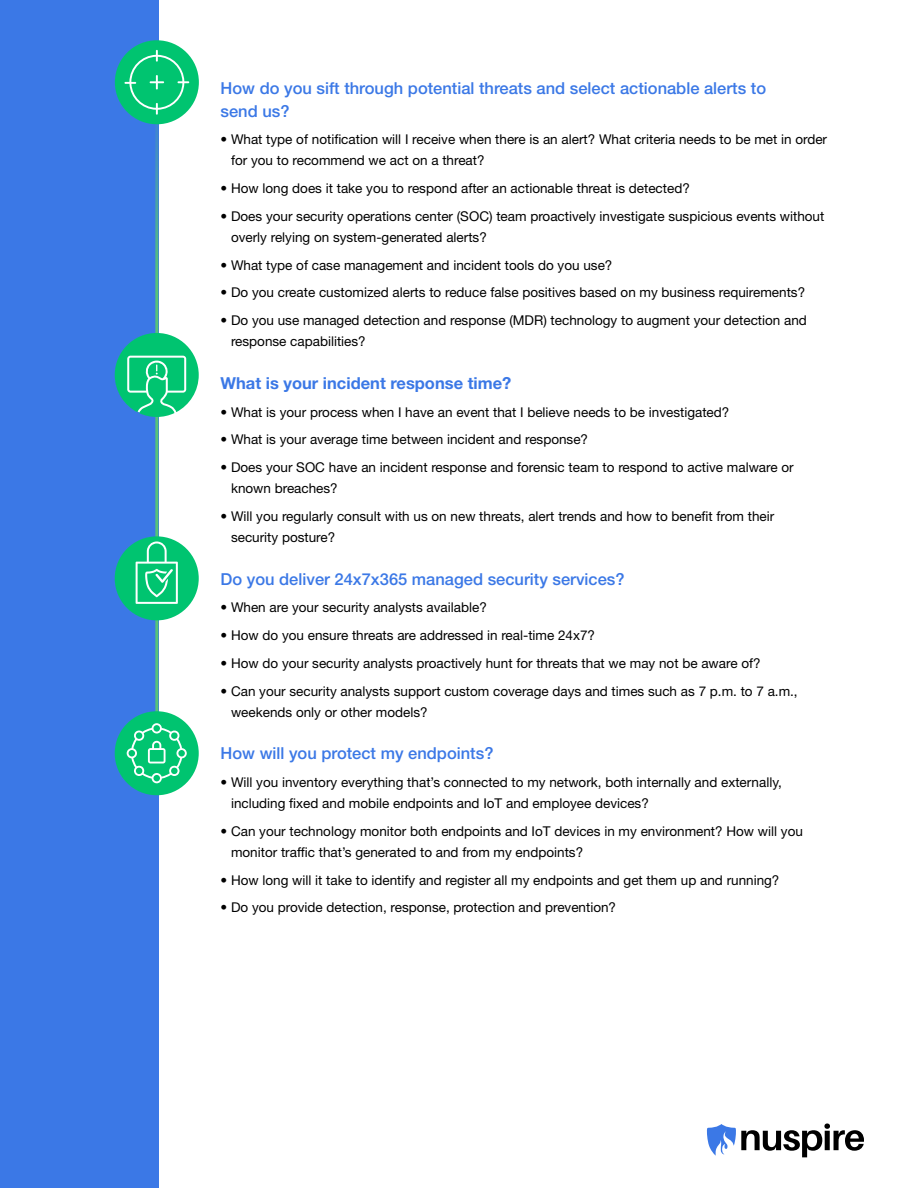
<style>
.page{position:relative;width:918px;height:1188px;background:#fff}
.page>*{position:absolute;margin:0;border:0;box-sizing:border-box;transform-origin:0 0}
.t1{font:500 16.5px/22.5px "Helvetica Neue LT Std";color:#3b78e6}
.t2{font:700 16.5px "Helvetica Neue LT Std";color:#3b78e6}
.t3{font:13.5px/21px "Helvetica Neue LT Std";color:#000}
</style>
<div class="page">
<svg style="left:707px;top:1123px;width:157px;height:34px"></svg>
<div style="left:0;top:0;width:158px;height:1188px;background:#3b78e6"></div>
<hr style="left:155px;top:92px;width:3px;height:681px;background:#57c377">
<svg style="left:115px;top:536px;width:84px;height:84px"></svg>
<svg style="left:115px;top:711px;width:84px;height:84px"></svg>
<svg style="left:115px;top:40px;width:84px;height:84px"></svg>
<svg style="left:115px;top:333px;width:84px;height:84px"></svg>
<p class="t1" style="left:221px;top:77px;width:547px">How do you sift through potential threats and select actionable alerts to send us?</p>
<p class="t3" style="left:231px;top:129px;width:598px;text-indent:-11px">• What type of notification will I receive when there is an alert? What criteria needs to be met in order for you to recommend we act on a threat?</p>
<p class="t3" style="left:221px;top:178px;width:471px">• How long does it take you to respond after an actionable threat is detected?</p>
<p class="t3" style="left:231px;top:205px;width:595px;text-indent:-11px">• Does your security operations center (SOC) team proactively investigate suspicious events without overly relying on system-generated alerts?</p>
<p class="t3" style="left:221px;top:254px;width:393px">• What type of case management and incident tools do you use?</p>
<p class="t3" style="left:221px;top:282px;width:586px">• Do you create customized alerts to reduce false positives based on my business requirements?</p>
<p class="t3" style="left:231px;top:310px;width:577px;text-indent:-11px">• Do you use managed detection and response (MDR) technology to augment your detection and response capabilities?</p>
<p class="t2" style="left:221px;top:373px;width:292px">What is your incident response time?</p>
<p class="t3" style="left:221px;top:401px;width:510px">• What is your process when I have an event that I believe needs to be investigated?</p>
<p class="t3" style="left:221px;top:429px;width:369px">• What is your average time between incident and response?</p>
<p class="t3" style="left:231px;top:457px;width:564px;text-indent:-11px">• Does your SOC have an incident response and forensic team to respond to active malware or known breaches?</p>
<p class="t3" style="left:231px;top:505px;width:545px;text-indent:-11px">• Will you regularly consult with us on new threats, alert trends and how to benefit from their security posture?</p>
<p class="t1" style="left:221px;top:567px;width:406px">Do you deliver 24x7x365 managed security services?</p>
<p class="t3" style="left:221px;top:597px;width:268px">• When are your security analysts available?</p>
<p class="t3" style="left:221px;top:625px;width:376px">• How do you ensure threats are addressed in real-time 24x7?</p>
<p class="t3" style="left:221px;top:652px;width:542px">• How do your security analysts proactively hunt for threats that we may not be aware of?</p>
<p class="t3" style="left:231px;top:680px;width:568px;text-indent:-11px">• Can your security analysts support custom coverage days and times such as 7 p.m. to 7 a.m., weekends only or other models?</p>
<p class="t1" style="left:221px;top:742px;width:274px">How will you protect my endpoints?</p>
<p class="t3" style="left:231px;top:772px;width:552px;text-indent:-11px">• Will you inventory everything that’s connected to my network, both internally and externally, including fixed and mobile endpoints and IoT and employee devices?</p>
<p class="t3" style="left:231px;top:820px;width:573px;text-indent:-11px">• Can your technology monitor both endpoints and IoT devices in my environment? How will you monitor traffic that’s generated to and from my endpoints?</p>
<p class="t3" style="left:221px;top:869px;width:560px">• How long will it take to identify and register all my endpoints and get them up and running?</p>
<p class="t3" style="left:221px;top:897px;width:397px">• Do you provide detection, response, protection and prevention?</p>
</div>
